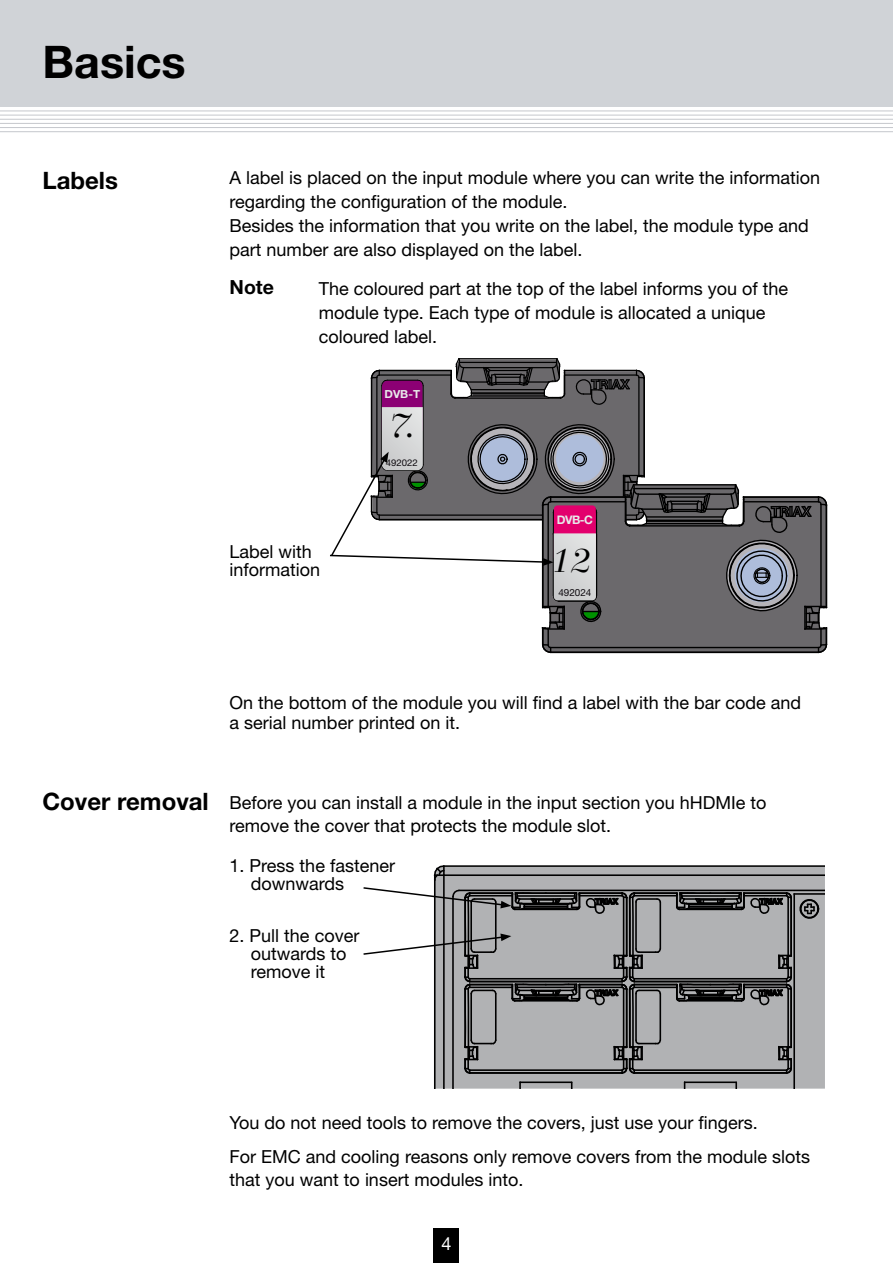
<style>
.page{position:relative;width:893px;height:1263px;background:#fff}
.page>*{position:absolute;margin:0;border:0;box-sizing:border-box;transform-origin:0 0}
.t1{font:700 45px "Helvetica Neue";color:#000}
.t2{font:36px "Bellevue";color:#000}
.t3{font:700 24px "Helvetica Neue";color:#000}
.t4{font:700 19.5px "Helvetica Neue";color:#000}
.t5{font:18px/23.7px "Helvetica Neue";color:#000}
.t6{font:18px "Helvetica Neue";color:#fff}
.t7{font:700 11.85px "Helvetica Neue";color:#e8e9e9}
.t8{font:700 11.1px "Helvetica Neue";color:#e8e9e9}
.t9{font:9.9px "Helvetica Neue";color:#0d090e}
.t10{font:9.3px "Helvetica Neue";color:#0d090e}
</style>
<div class="page">
<div style="left:434px;top:1228px;width:25px;height:35px;background:#000"></div>
<hr style="left:0;top:111px;width:893px;height:1px;background:#c5c7cc">
<hr style="left:0;top:115px;width:893px;height:1px;background:#c5c7cc">
<hr style="left:0;top:119px;width:893px;height:1px;background:#c5c7cc">
<hr style="left:0;top:123px;width:893px;height:1px;background:#c5c7cc">
<hr style="left:0;top:127px;width:893px;height:1px;background:#c5c7cc">
<hr style="left:0;top:131px;width:893px;height:1px;background:#c5c7cc">
<div style="left:0;top:0;width:893px;height:106px;background:#d0d3d7"></div>
<div style="left:648px;top:485px;width:73px;height:166px;background:#6b696c"></div>
<hr style="left:551px;top:647px;width:267px;height:1px;background:#000">
<hr style="left:550px;top:651px;width:268px;height:2px;background:#000">
<hr style="left:634px;top:488px;width:101px;height:1px;background:#000">
<hr style="left:642px;top:508px;width:21px;height:2px;background:#000">
<hr style="left:646px;top:516px;width:77px;height:2px;background:#000">
<hr style="left:647px;top:520px;width:75px;height:2px;background:#000">
<hr style="left:646px;top:523px;width:77px;height:1px;background:#000">
<hr style="left:638px;top:493px;width:21px;height:2px;background:#000">
<hr style="left:629px;top:525px;width:110px;height:2px;background:#000">
<hr style="left:710px;top:493px;width:21px;height:2px;background:#000">
<hr style="left:706px;top:508px;width:21px;height:2px;background:#000">
<svg style="left:657px;top:492px;width:54px;height:22px"></svg>
<hr style="left:633px;top:484px;width:103px;height:1px;background:#000">
<svg style="left:721px;top:484px;width:107px;height:170px;background:#717176"></svg>
<svg style="left:330px;top:358px;width:318px;height:296px"></svg>
<div style="left:436px;top:867px;width:389px;height:222px;background:#b1b2b4"></div>
<hr style="left:444px;top:865px;width:381px;height:2px;background:#000">
<hr style="left:444px;top:874px;width:381px;height:2px;background:#000">
<hr style="left:443px;top:875px;width:2px;height:214px;background:#000">
<hr style="left:434px;top:880px;width:2px;height:209px;background:#000">
<hr style="left:520px;top:1081px;width:52px;height:2px;background:#000">
<svg style="left:519px;top:1082px;width:2px;height:7px"></svg>
<hr style="left:685px;top:1081px;width:51px;height:2px;background:#000">
<svg style="left:735px;top:1082px;width:2px;height:7px"></svg>
<hr style="left:459px;top:890px;width:366px;height:1px;background:#000">
<hr style="left:452px;top:896px;width:2px;height:193px;background:#000">
<hr style="left:787px;top:897px;width:2px;height:58px;background:#000">
<hr style="left:634px;top:978px;width:153px;height:1px;background:#000">
<hr style="left:634px;top:981px;width:153px;height:1px;background:#000">
<hr style="left:790px;top:898px;width:2px;height:57px;background:#000">
<hr style="left:634px;top:895px;width:43px;height:1px;background:#000">
<hr style="left:634px;top:892px;width:43px;height:2px;background:#000">
<svg style="left:675px;top:891px;width:118px;height:24px;background:#5b5b5c"></svg>
<hr style="left:787px;top:989px;width:2px;height:58px;background:#000">
<hr style="left:634px;top:1069px;width:153px;height:2px;background:#000">
<hr style="left:634px;top:1072px;width:153px;height:2px;background:#000">
<hr style="left:790px;top:989px;width:2px;height:58px;background:#000">
<hr style="left:634px;top:986px;width:43px;height:2px;background:#000">
<hr style="left:634px;top:984px;width:43px;height:1px;background:#000">
<svg style="left:777px;top:1045px;width:16px;height:30px"></svg>
<svg style="left:675px;top:953px;width:118px;height:53px;background:#797a7b"></svg>
<svg style="left:799px;top:898px;width:21px;height:21px"></svg>
<hr style="left:793px;top:894px;width:2px;height:195px;background:#000">
<hr style="left:794px;top:893px;width:31px;height:2px;background:#000">
<svg style="left:363px;top:865px;width:299px;height:210px"></svg>
<h1 class="t1" style="left:43px;top:34px;width:145px">Basics</h1>
<h3 class="t3" style="left:43px;top:165px;width:77px">Labels</h3>
<p class="t5" style="left:230px;top:166px;width:592px">A label is placed on the input module where you can write the information regarding the configuration of the module.<br>Besides the information that you write on the label, the module type and part number are also displayed on the label.</p>
<p class="t4" style="left:230px;top:275px;width:46px">Note</p>
<p class="t5" style="left:319px;top:277px;width:471px">The coloured part at the top of the label informs you of the module type. Each type of module is allocated a unique coloured label.</p>
<p class="t8" style="left:384px;top:387px;width:37px">DVB-T</p>
<h2 class="t2" style="left:387px;top:405px;width:25px">7.</h2>
<p class="t5" style="left:230px;top:542px;width:92px;line-height:18px">Label with information</p>
<p class="t10" style="left:386px;top:457px;width:34px">492022</p>
<p class="t7" style="left:557px;top:512px;width:37px">DVB-C</p>
<h2 class="t2" style="left:548px;top:540px;width:41px">12</h2>
<p class="t9" style="left:558px;top:586px;width:35px">492024</p>
<p class="t5" style="left:230px;top:693px;width:573px;line-height:19.5px">On the bottom of the module you will find a label with the bar code and a serial number printed on it.</p>
<h3 class="t3" style="left:43px;top:787px;width:168px">Cover removal</h3>
<p class="t5" style="left:230px;top:790px;width:538px">Before you can install a module in the input section you hHDMIe to remove the cover that protects the module slot.</p>
<p class="t5" style="left:251px;top:856px;width:146px;line-height:18px;text-indent:-21px">1. Press the fastener downwards</p>
<p class="t5" style="left:251px;top:926px;width:110px;line-height:18px;text-indent:-21px">2. Pull the cover outwards to remove it</p>
<p class="t5" style="left:230px;top:1111px;width:530px">You do not need tools to remove the covers, just use your fingers.</p>
<p class="t5" style="left:230px;top:1144px;width:582px">For EMC and cooling reasons only remove covers from the module slots that you want to insert modules into.</p>
<p class="t6" style="left:441px;top:1232px;width:12px">4</p>
</div>
